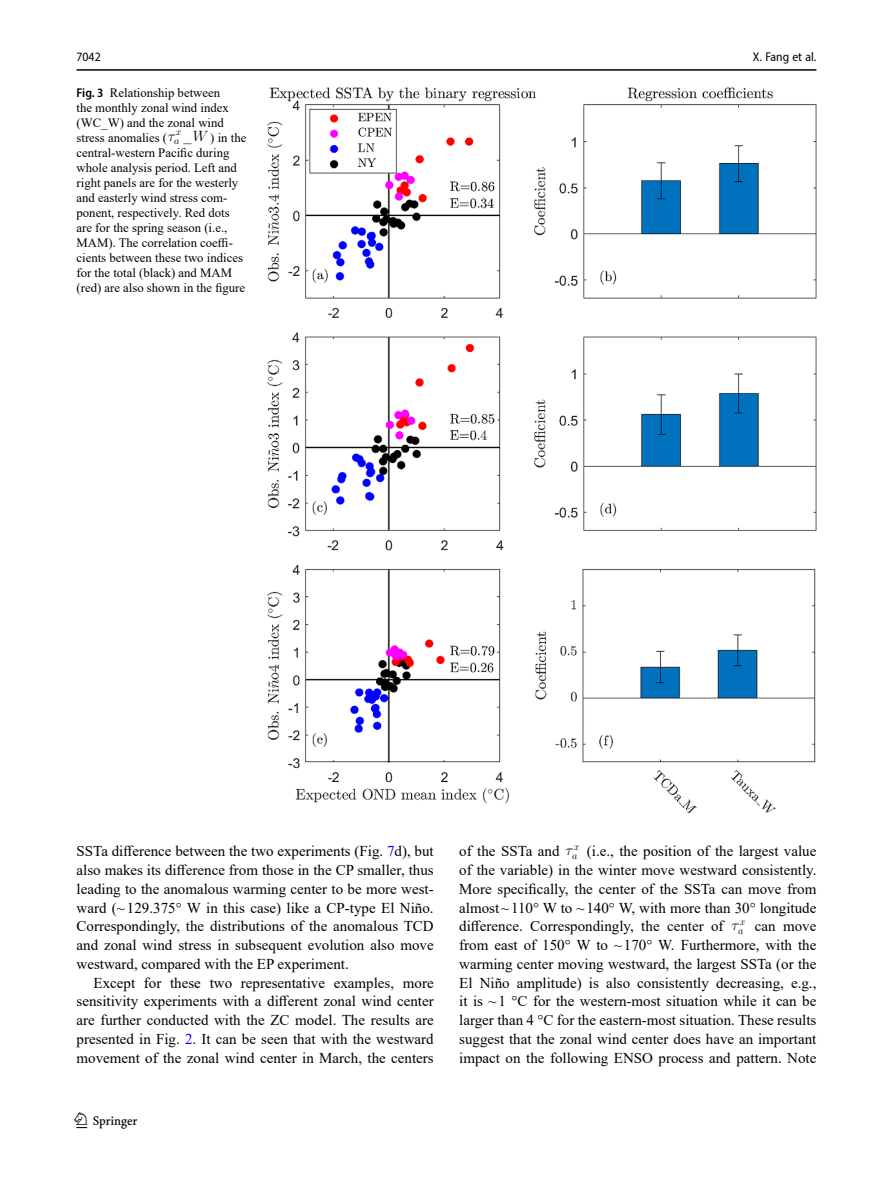
<style>
.page{position:relative;width:893px;height:1187px;background:#fff}
.page>*{position:absolute;margin:0;border:0;box-sizing:border-box;transform-origin:0 0}
.t1{font:22.5px "Springnew";color:#000}
.Body_Text_Indent{font:15px/18.8px "Times New Roman";color:#000;text-align:justify}
.Body_Text{font:15px/18.8px "Times New Roman";color:#000;text-align:justify}
.t2{font:14.85px "CMMI12";color:#000}
.Figure_Caption_Side{font:12.75px/15px "Times New Roman";color:#000}
.t3{font:semi-condensed 12.75px "Myriad Pro";color:#000}
.t4{font:10.35px "CMMI12";color:#000}
.s1{font-family:"Myriad Pro";font-weight:600;font-stretch:semi-condensed}
.s2{color:#00f}
.s3{font-family:"CMMI12";font-size:14.85px}
</style>
<div class="page">
<hr style="left:77px;top:69px;width:739px;height:2px;background:#000">
<img style="left:268px;top:87px;width:548px;height:725px">
<p class="t3" style="left:77px;top:49px;width:26px">7042</p>
<p class="Figure_Caption_Side" style="left:77px;top:84px;width:154px"><span class="s1">Fig. 3</span> Relationship between the monthly zonal wind index (WC_W) and the zonal wind stress anomalies (</p>
<p class="t4" style="left:174px;top:137px;width:34px">a <sup>_</sup><sup>W</sup></p>
<p class="t2" style="left:168px;top:129px;width:15px">τ<sup>x</sup></p>
<p class="Figure_Caption_Side" style="left:77px;top:129px;width:171px;text-indent:134px">) in the central-western Pacific during whole analysis period. Left and right panels are for the westerly and easterly wind stress com&shy;ponent, respectively. Red dots are for the spring season (i.e.,<br>MAM). The correlation coeffi&shy;cients between these two indices for the total (black) and MAM (red) are also shown in the figure</p>
<p class="t3" style="left:753px;top:49px;width:65px">X. Fang et al.</p>
<p class="Body_Text" style="left:77px;top:841px;width:359px">SSTa difference between the two experiments (Fig. <span class="s2">7</span>d), but also makes its difference from those in the CP smaller, thus leading to the anomalous warming center to be more west&shy;ward (~129.375° W in this case) like a CP-type El Niño.<br>Correspondingly, the distributions of the anomalous TCD and zonal wind stress in subsequent evolution also move westward, compared with the EP experiment.</p>
<p class="Body_Text_Indent" style="left:77px;top:972px;width:359px;text-indent:17px">Except for these two representative examples, more sensitivity experiments with a different zonal wind center are further conducted with the ZC model. The results are presented in Fig. <span class="s2">2</span>. It can be seen that with the westward movement of the zonal wind center in March, the centers</p>
<h1 class="t1" style="left:77px;top:1107px;width:63px">1 3</h1>
<p class="Body_Text_Indent" style="left:459px;top:841px;width:122px">of the SSTa and <span class="s3">τ</span> <sup>x</sup></p>
<p class="t4" style="left:572px;top:850px;width:7px">a</p>
<p class="Body_Text_Indent" style="left:459px;top:841px;width:359px;text-indent:128px">(i.e., the position of the largest value of the variable) in the winter move westward consistently.<br>More specifically, the center of the SSTa can move from almost~110° W to ~140° W, with more than 30° longitude difference. Correspondingly, the center of</p>
<p class="t2" style="left:732px;top:918px;width:15px">τ <sup>x</sup></p>
<p class="t4" style="left:738px;top:925px;width:7px">a</p>
<p class="Body_Text_Indent" style="left:459px;top:916px;width:359px;text-indent:296px">can move from east of 150° W to ~170° W. Furthermore, with the warming center moving westward, the largest SSTa (or the El Niño amplitude) is also consistently decreasing, e.g., it is ~1 °C for the western-most situation while it can be larger than 4 °C for the eastern-most situation. These results suggest that the zonal wind center does have an important impact on the following ENSO process and pattern. Note</p>
</div>
